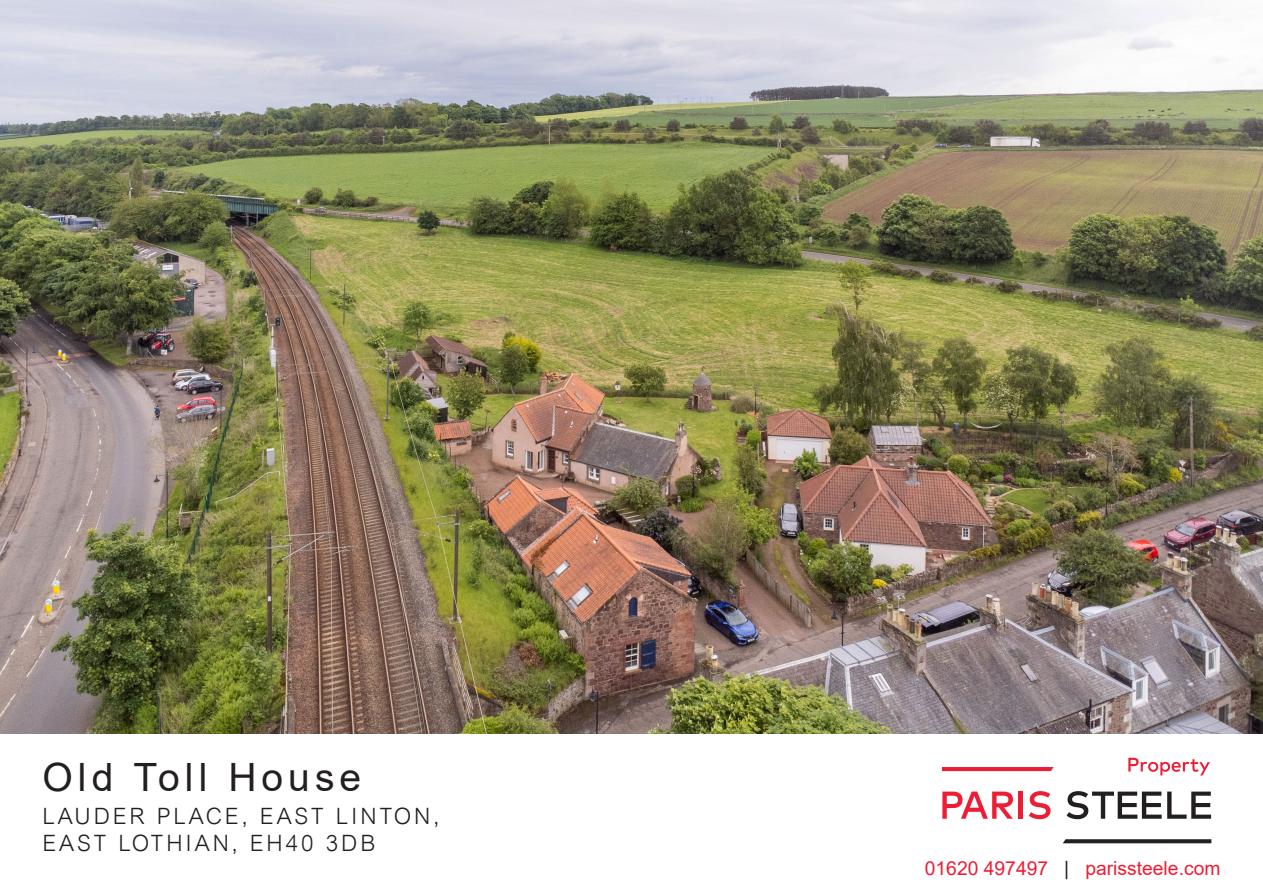
<style>
.page{position:relative;width:1263px;height:893px;background:#fff}
.page>*{position:absolute;margin:0;border:0;box-sizing:border-box;transform-origin:0 0}
._1_address{font:39px "Arial";letter-spacing:.13em;color:#231f20}
._2_Area{font:300 22.5px/27px "Arial";letter-spacing:.13em;color:#231f20}
.t1{font:19.35px "Arial";color:#ed1d35}
.s1{color:#231f20}
</style>
<div class="page">
<img style="left:0;top:0;width:1263px;height:734px">
<svg style="left:1128px;top:758px;width:82px;height:17px"></svg>
<svg style="left:942px;top:792px;width:71px;height:27px"></svg>
<hr style="left:1019px;top:792px;width:4px;height:27px;background:#ed1d35">
<svg style="left:1029px;top:791px;width:21px;height:28px"></svg>
<svg style="left:1066px;top:791px;width:145px;height:28px"></svg>
<svg style="left:942px;top:767px;width:111px;height:4px"></svg>
<svg style="left:1063px;top:839px;width:148px;height:4px"></svg>
<p class="_1_address" style="left:43px;top:751px;width:320px">Old Toll House</p>
<p class="_2_Area" style="left:43px;top:803px;width:398px">LAUDER PLACE, EAST LINTON,<br>EAST LOTHIAN, EH40 3DB</p>
<p class="t1" style="left:925px;top:854px;width:297px">01620 497497 <span class="s1">|</span> parissteele.com</p>
</div>
